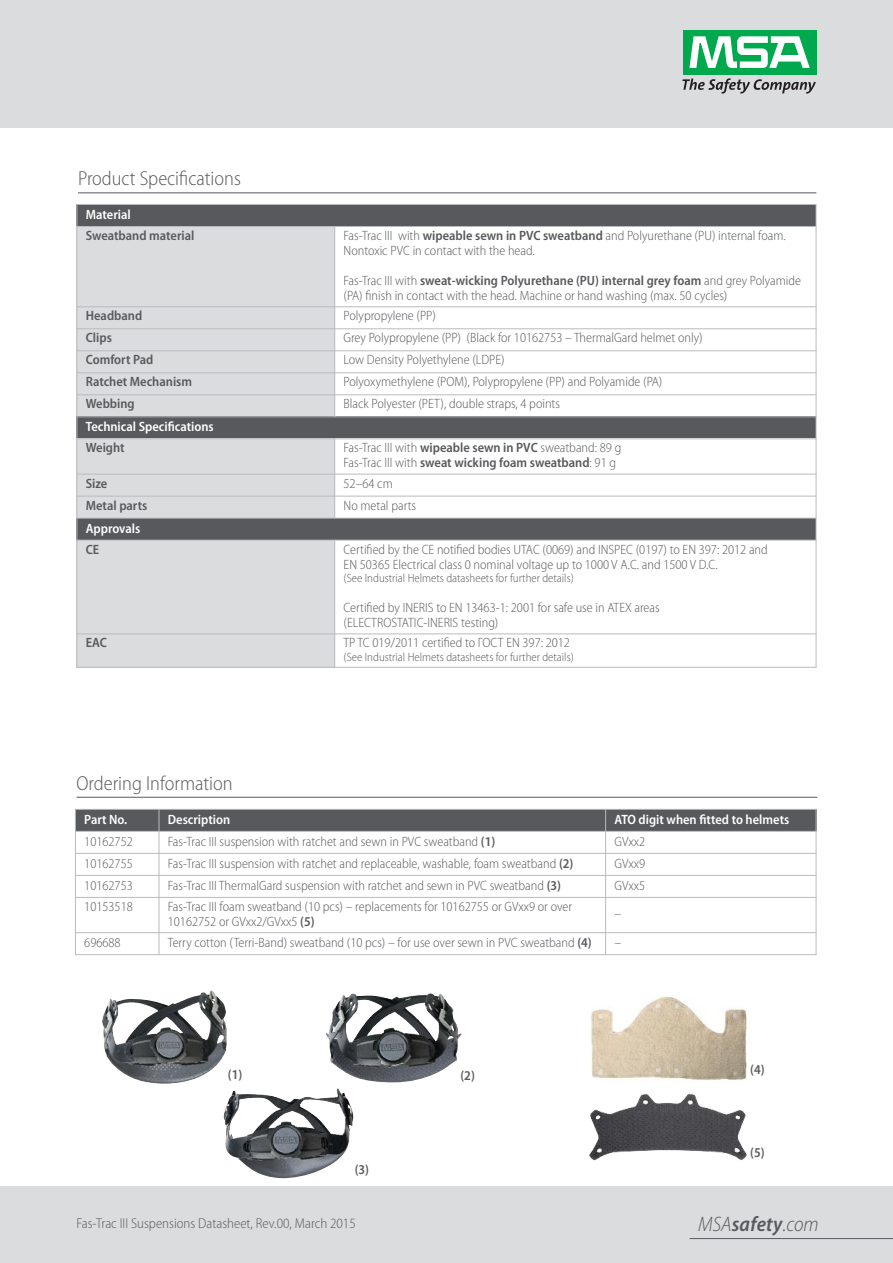
<style>
.page{position:relative;width:893px;height:1263px;background:#fff}
.page>*{position:absolute;margin:0;border:0;box-sizing:border-box;transform-origin:0 0}
.t1{font:italic 300 semi-condensed 21px "Myriad Pro";color:#58595c}
.t2{font:300 semi-condensed 20.25px "Myriad Pro";color:#58595c}
.t3{font:300 semi-condensed 14.25px "Myriad Pro";color:#58595c}
.t4{font:300 semi-condensed 13.5px/15px "Myriad Pro";color:#58595c}
.t5{font:600 semi-condensed 13.5px "Myriad Pro";color:#58595c}
.t6{font:600 semi-condensed 13.5px "Myriad Pro";color:#fff}
.t7{font:300 semi-condensed 12px "Myriad Pro";color:#58595c}
.s1{font-weight:600}
</style>
<div class="page">
<div style="left:0;top:1186px;width:893px;height:77px;background:#dbdcdd"></div>
<div style="left:0;top:0;width:893px;height:128px;background:#dbdcdd"></div>
<div style="left:683px;top:30px;width:133px;height:44px;background:#00a94e"></div>
<svg style="left:689px;top:36px;width:121px;height:32px"></svg>
<svg style="left:682px;top:78px;width:134px;height:16px"></svg>
<hr style="left:690px;top:1238px;width:203px;height:1px;background:#58595c">
<img style="left:102px;top:991px;width:125px;height:93px">
<img style="left:326px;top:993px;width:136px;height:69px">
<img style="left:224px;top:1088px;width:129px;height:90px">
<img style="left:591px;top:995px;width:155px;height:85px">
<img style="left:589px;top:1093px;width:158px;height:68px">
<hr style="left:78px;top:192px;width:738px;height:1px;background:#58595c">
<div style="left:77px;top:204px;width:739px;height:22px;background:#58595c"></div>
<div style="left:77px;top:226px;width:258px;height:81px;background:#dbdcdd"></div>
<div style="left:77px;top:307px;width:258px;height:22px;background:#dbdcdd"></div>
<div style="left:77px;top:329px;width:258px;height:22px;background:#dbdcdd"></div>
<div style="left:77px;top:351px;width:258px;height:22px;background:#dbdcdd"></div>
<div style="left:77px;top:373px;width:258px;height:22px;background:#dbdcdd"></div>
<div style="left:77px;top:395px;width:258px;height:22px;background:#dbdcdd"></div>
<div style="left:77px;top:417px;width:739px;height:22px;background:#58595c"></div>
<div style="left:77px;top:439px;width:258px;height:35px;background:#dbdcdd"></div>
<div style="left:77px;top:474px;width:258px;height:22px;background:#dbdcdd"></div>
<div style="left:77px;top:496px;width:258px;height:22px;background:#dbdcdd"></div>
<div style="left:77px;top:518px;width:739px;height:22px;background:#58595c"></div>
<div style="left:77px;top:540px;width:258px;height:94px;background:#dbdcdd"></div>
<div style="left:77px;top:634px;width:258px;height:34px;background:#dbdcdd"></div>
<hr style="left:77px;top:204px;width:1px;height:464px;background:#b8bbbe">
<hr style="left:334px;top:226px;width:1px;height:191px;background:#b8bbbe">
<hr style="left:334px;top:438px;width:1px;height:80px;background:#b8bbbe">
<hr style="left:334px;top:540px;width:1px;height:128px;background:#b8bbbe">
<hr style="left:816px;top:204px;width:1px;height:464px;background:#b8bbbe">
<hr style="left:77px;top:204px;width:739px;height:1px;background:#b8bbbe">
<hr style="left:77px;top:226px;width:739px;height:1px;background:#b8bbbe">
<hr style="left:77px;top:306px;width:739px;height:1px;background:#b8bbbe">
<hr style="left:77px;top:328px;width:739px;height:1px;background:#b8bbbe">
<hr style="left:77px;top:350px;width:739px;height:1px;background:#b8bbbe">
<hr style="left:77px;top:372px;width:739px;height:1px;background:#b8bbbe">
<hr style="left:77px;top:394px;width:739px;height:1px;background:#b8bbbe">
<hr style="left:77px;top:416px;width:739px;height:1px;background:#b8bbbe">
<hr style="left:77px;top:438px;width:739px;height:1px;background:#b8bbbe">
<hr style="left:77px;top:474px;width:739px;height:1px;background:#b8bbbe">
<hr style="left:77px;top:496px;width:739px;height:1px;background:#b8bbbe">
<hr style="left:77px;top:518px;width:739px;height:1px;background:#b8bbbe">
<hr style="left:77px;top:540px;width:739px;height:1px;background:#b8bbbe">
<hr style="left:77px;top:633px;width:739px;height:1px;background:#b8bbbe">
<hr style="left:77px;top:667px;width:739px;height:1px;background:#b8bbbe">
<hr style="left:77px;top:797px;width:740px;height:1px;background:#58595c">
<div style="left:75px;top:809px;width:84px;height:22px;background:#58595c"></div>
<div style="left:159px;top:809px;width:447px;height:22px;background:#58595c"></div>
<div style="left:606px;top:809px;width:210px;height:22px;background:#58595c"></div>
<hr style="left:75px;top:809px;width:1px;height:146px;background:#b8bbbe">
<hr style="left:159px;top:809px;width:1px;height:146px;background:#b8bbbe">
<hr style="left:605px;top:809px;width:1px;height:146px;background:#b8bbbe">
<hr style="left:816px;top:809px;width:1px;height:146px;background:#b8bbbe">
<hr style="left:75px;top:809px;width:741px;height:1px;background:#b8bbbe">
<hr style="left:75px;top:831px;width:741px;height:1px;background:#b8bbbe">
<hr style="left:75px;top:853px;width:741px;height:1px;background:#b8bbbe">
<hr style="left:75px;top:875px;width:741px;height:1px;background:#b8bbbe">
<hr style="left:75px;top:897px;width:741px;height:1px;background:#b8bbbe">
<hr style="left:75px;top:932px;width:741px;height:1px;background:#b8bbbe">
<hr style="left:75px;top:954px;width:741px;height:1px;background:#b8bbbe">
<h2 class="t2" style="left:78px;top:168px;width:164px">Product Specifications</h2>
<p class="t6" style="left:86px;top:207px;width:46px">Material</p>
<p class="t5" style="left:86px;top:228px;width:110px">Sweatband material</p>
<p class="t4" style="left:344px;top:228px;width:444px">Fas-Trac III with <span class="s1">wipeable sewn in PVC sweatband</span> and Polyurethane (PU) internal foam.<br>Nontoxic PVC in contact with the head.</p>
<p class="t4" style="left:344px;top:273px;width:459px">Fas-Trac III with <span class="s1">sweat-wicking Polyurethane (PU) internal grey foam</span> and grey Polyamide (PA) finish in contact with the head. Machine or hand washing (max. 50 cycles)</p>
<p class="t5" style="left:86px;top:308px;width:58px">Headband</p>
<p class="t4" style="left:344px;top:309px;width:94px">Polypropylene (PP)</p>
<p class="t5" style="left:86px;top:330px;width:28px">Clips</p>
<p class="t4" style="left:344px;top:331px;width:361px">Grey Polypropylene (PP) (Black for 10162753 – ThermalGard helmet only)</p>
<p class="t5" style="left:86px;top:352px;width:69px">Comfort Pad</p>
<p class="t4" style="left:344px;top:353px;width:163px">Low Density Polyethylene (LDPE)</p>
<p class="t5" style="left:86px;top:374px;width:108px">Ratchet Mechanism</p>
<p class="t4" style="left:344px;top:375px;width:320px">Polyoxymethylene (POM), Polypropylene (PP) and Polyamide (PA)</p>
<p class="t5" style="left:86px;top:396px;width:50px">Webbing</p>
<p class="t4" style="left:344px;top:397px;width:218px">Black Polyester (PET), double straps, 4 points</p>
<p class="t6" style="left:86px;top:419px;width:129px">Technical Specifications</p>
<p class="t5" style="left:86px;top:440px;width:40px">Weight</p>
<p class="t4" style="left:344px;top:441px;width:279px">Fas-Trac III with <span class="s1">wipeable sewn in PVC</span> sweatband: 89 g<br>Fas-Trac III with <span class="s1">sweat wicking foam sweatband</span>: 91 g</p>
<p class="t5" style="left:86px;top:476px;width:23px">Size</p>
<p class="t4" style="left:344px;top:476px;width:51px">52–64 cm</p>
<p class="t5" style="left:86px;top:498px;width:63px">Metal parts</p>
<p class="t4" style="left:344px;top:498px;width:74px">No metal parts</p>
<p class="t6" style="left:86px;top:520px;width:56px">Approvals</p>
<p class="t5" style="left:86px;top:542px;width:15px">CE</p>
<p class="t4" style="left:344px;top:542px;width:426px">Certified by the CE notified bodies UTAC (0069) and INSPEC (0197) to EN 397: 2012 and<br>EN 50365 Electrical class 0 nominal voltage up to 1000 V A.C. and 1500 V D.C.</p>
<p class="t7" style="left:344px;top:572px;width:232px">(See Industrial Helmets datasheets for further details)</p>
<p class="t4" style="left:344px;top:600px;width:318px">Certified by INERIS to EN 13463-1: 2001 for safe use in ATEX areas (ELECTROSTATIC-INERIS testing)</p>
<p class="t5" style="left:86px;top:635px;width:23px">EAC</p>
<p class="t4" style="left:344px;top:636px;width:228px">TP TC 019/2011 certified to ГОСТ EN 397: 2012</p>
<p class="t7" style="left:344px;top:650px;width:232px">(See Industrial Helmets datasheets for further details)</p>
<h2 class="t2" style="left:77px;top:772px;width:158px">Ordering Information</h2>
<p class="t6" style="left:84px;top:812px;width:45px">Part No.</p>
<p class="t6" style="left:168px;top:812px;width:64px">Description</p>
<p class="t6" style="left:614px;top:812px;width:176px">ATO digit when fitted to helmets</p>
<p class="t4" style="left:84px;top:834px;width:50px">10162752</p>
<p class="t4" style="left:168px;top:834px;width:329px">Fas-Trac III suspension with ratchet and sewn in PVC sweatband <span class="s1">(1)</span></p>
<p class="t4" style="left:614px;top:834px;width:32px">GVxx2</p>
<p class="t4" style="left:84px;top:856px;width:50px">10162755</p>
<p class="t4" style="left:168px;top:856px;width:407px">Fas-Trac III suspension with ratchet and replaceable, washable, foam sweatband <span class="s1">(2)</span></p>
<p class="t4" style="left:614px;top:856px;width:32px">GVxx9</p>
<p class="t4" style="left:84px;top:878px;width:50px">10162753</p>
<p class="t4" style="left:168px;top:878px;width:395px">Fas-Trac III ThermalGard suspension with ratchet and sewn in PVC sweatband <span class="s1">(3)</span></p>
<p class="t4" style="left:614px;top:878px;width:32px">GVxx5</p>
<p class="t4" style="left:84px;top:899px;width:50px">10153518</p>
<p class="t4" style="left:168px;top:899px;width:406px">Fas-Trac III foam sweatband (10 pcs) – replacements for 10162755 or GVxx9 or over<br>10162752 or GVxx2/GVxx5 <span class="s1">(5)</span></p>
<p class="t4" style="left:614px;top:907px;width:8px">–</p>
<p class="t4" style="left:84px;top:935px;width:38px">696688</p>
<p class="t4" style="left:168px;top:935px;width:425px">Terry cotton (Terri-Band) sweatband (10 pcs) – for use over sewn in PVC sweatband <span class="s1">(4)</span></p>
<p class="t4" style="left:614px;top:935px;width:8px">–</p>
<p class="t5" style="left:228px;top:1067px;width:16px">(1)</p>
<p class="t5" style="left:460px;top:1068px;width:16px">(2)</p>
<p class="t5" style="left:355px;top:1162px;width:16px">(3)</p>
<p class="t3" style="left:77px;top:1215px;width:281px">Fas-Trac III Suspensions Datasheet, Rev.00, March 2015</p>
<p class="t5" style="left:750px;top:1062px;width:16px">(4)</p>
<p class="t5" style="left:750px;top:1145px;width:16px">(5)</p>
<h1 class="t1" style="left:698px;top:1213px;width:122px">MSA<span class="s1">safety</span>.com</h1>
</div>
